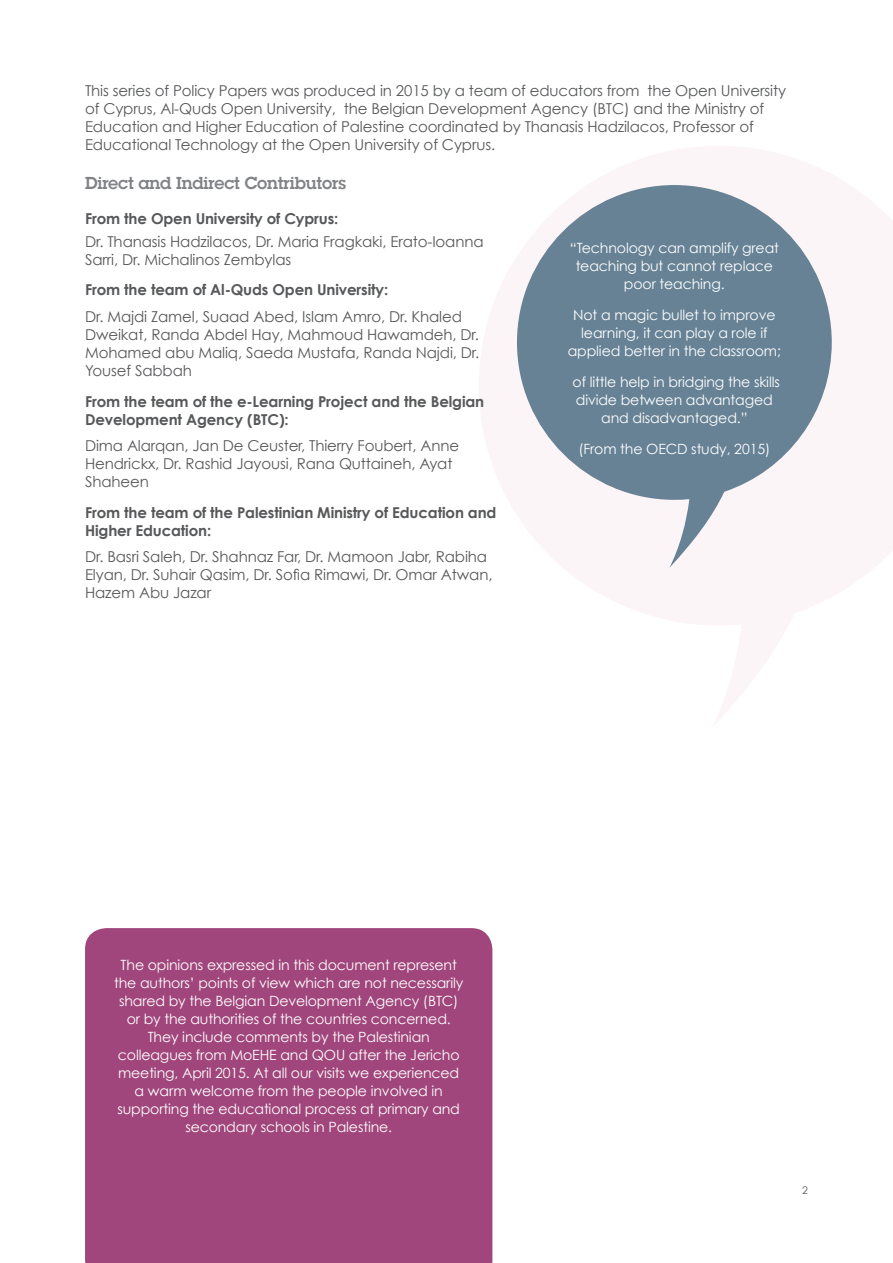
<style>
.page{position:relative;width:893px;height:1263px;background:#fff}
.page>*{position:absolute;margin:0;border:0;box-sizing:border-box;transform-origin:0 0}
.t1{font:600 18px "Lubalin Graph";letter-spacing:-.01em;color:#808285}
.t2{font:15px/18px "Century Gothic";letter-spacing:-.01em;color:#57585a}
.t3{font:700 15px/18px "Century Gothic";letter-spacing:-.01em;color:#57585a}
.t4{font:14.1px/18px "Century Gothic";letter-spacing:-.01em;color:#fff;text-align:center}
.t5{font:10.5px "Century Gothic";color:#57585a}
</style>
<div class="page">
<svg style="left:517px;top:185px;width:315px;height:383px;fill:#678295"></svg>
<div style="left:85px;top:928px;width:407px;height:335px;background:#a0467c"></div>
<p class="t2" style="left:344px;top:82px;width:422px;text-indent:-259px">This series of Policy Papers was produced in 2015 by a team of educators from<br>the Belgian Development Agency (BTC) and the Ministry of</p>
<p class="t2" style="left:647px;top:82px;width:140px">the Open University</p>
<p class="t2" style="left:85px;top:100px;width:670px">of Cyprus, Al-Quds Open University,<br>Education and Higher Education of Palestine coordinated by Thanasis Hadzilacos, Professor of<br>Educational Technology at the Open University of Cyprus.</p>
<p class="t1" style="left:85px;top:172px;width:263px">Direct and Indirect Contributors</p>
<p class="t3" style="left:85px;top:209px;width:255px">From the Open University of Cyprus:</p>
<p class="t4" style="left:570px;top:239px;width:211px">“Technology can amplify great teaching but cannot replace poor teaching.</p>
<p class="t4" style="left:568px;top:306px;width:215px">Not a magic bullet to improve learning it, can play a role if applied better in the classroom;</p>
<p class="t4" style="left:573px;top:373px;width:209px">of little help in bridging the skills divide between advantaged and disadvantaged “.</p>
<p class="t4" style="left:578px;top:439px;width:193px">(From the OECD study, 2015(</p>
<p class="t2" style="left:85px;top:232px;width:400px">Dr. Thanasis Hadzilacos, Dr. Maria Fragkaki, Erato-Ioanna<br>Sarri, Dr. Michalinos Zembylas</p>
<p class="t3" style="left:85px;top:280px;width:305px">From the team of Al-Quds Open University:</p>
<p class="t2" style="left:85px;top:307px;width:396px">Dr. Majdi Zamel, Suaad Abed, Islam Amro, Dr. Khaled Dweikat, Randa Abdel Hay, Mahmoud Hawamdeh, Dr.<br>Mohamed abu Maliq, Saeda Mustafa, Randa Najdi, Dr.<br>Yousef Sabbah</p>
<p class="t3" style="left:85px;top:392px;width:401px">From the team of the e-Learning Project and the Belgian<br>Development Agency (BTC :(</p>
<p class="t2" style="left:85px;top:436px;width:376px">Dima Alarqan, Jan De Ceuster, Thierry Foubert, Anne<br>Hendrickx, Dr. Rashid Jayousi, Rana Quttaineh, Ayat<br>Shaheen</p>
<p class="t3" style="left:85px;top:503px;width:413px">From the team of the Palestinian Ministry of Education and<br>Higher Education:</p>
<p class="t2" style="left:85px;top:548px;width:409px">Dr. Basri Saleh, Dr. Shahnaz Far, Dr. Mamoon Jabr, Rabiha<br>Elyan, Dr. Suhair Qasim, Dr. Sofia Rimawi, Dr. Omar Atwan,<br>Hazem Abu Jazar</p>
<p class="t4" style="left:114px;top:955px;width:351px">The opinions expressed in this document represent the authors’ points of view which are not necessarily shared by the Belgian Development Agency (BTC( or by the authorities of the countries concerned.<br>They include comments by the Palestinian colleagues from MoEHE and QOU after the Jericho meeting, April 2015. At all our visits we experienced a warm welcome from the people involved in supporting the educational process at primary and secondary schools in Palestine.</p>
<p class="t5" style="left:802px;top:1184px;width:7px">2</p>
</div>
